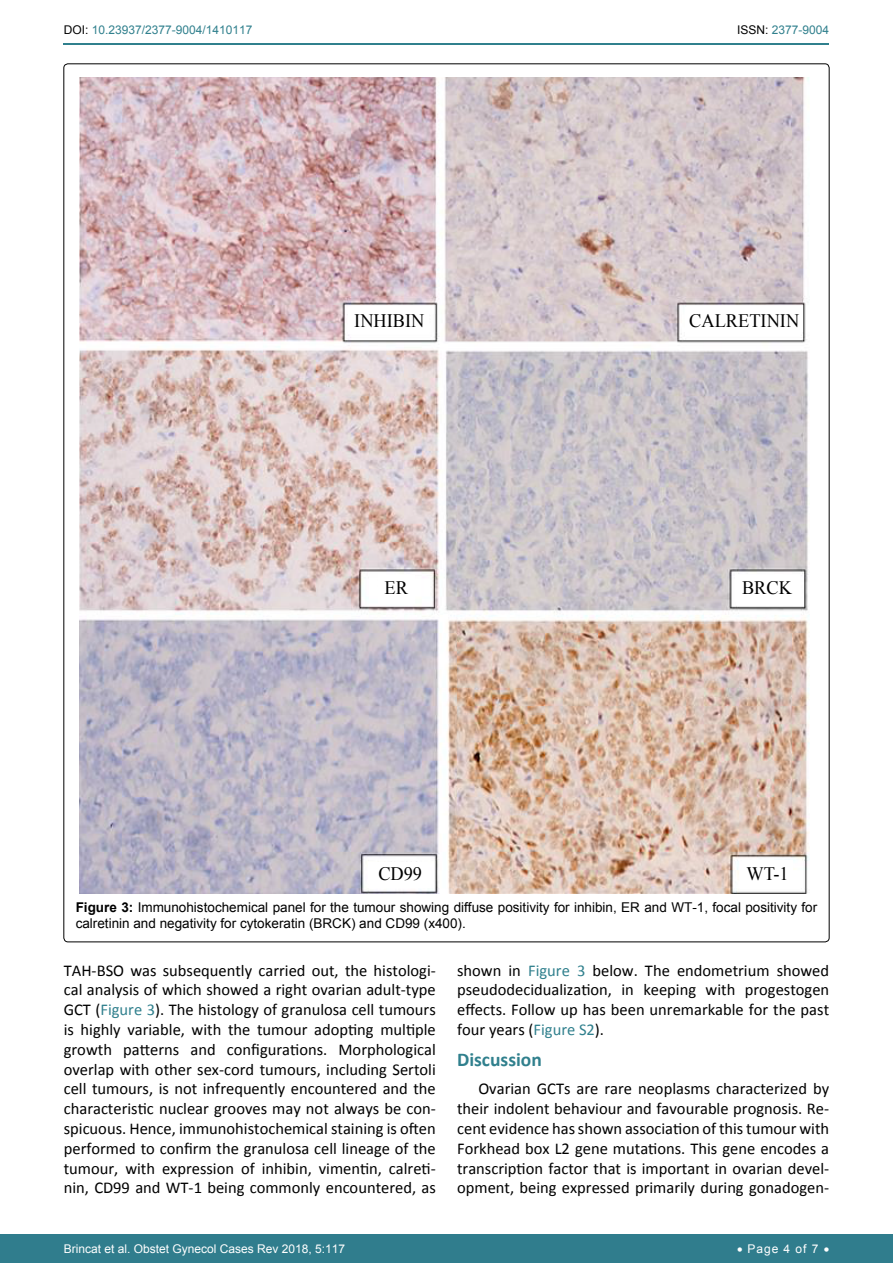
<style>
.page{position:relative;width:893px;height:1263px;background:#fff}
.page>*{position:absolute;margin:0;border:0;box-sizing:border-box;transform-origin:0 0}
.t1{font:700 19.5px "Calibri";color:#30808d}
.t2{font:19.05px "Times New Roman";color:#000}
.t3{font:16.5px/19.8px "Calibri";color:#000;text-align:justify}
.t4{font:13.5px/16.2px "Arial";color:#000}
.t5{font:12px "Arial";color:#fff}
.t6{font:12px "Arial";color:#30808d}
.s1{color:#000}
.s2{font-weight:700}
.s3{color:#30808d}
</style>
<div class="page">
<hr style="left:64px;top:43px;width:765px;height:2px;background:#30808d">
<div style="left:0;top:1234px;width:893px;height:29px;background:#307d8d"></div>
<img style="left:80px;top:78px;width:730px;height:816px">
<div style="left:348px;top:308px;width:80px;height:26px;background:#fff"></div>
<div style="left:685px;top:308px;width:114px;height:28px;background:#fff"></div>
<div style="left:735px;top:576px;width:64px;height:26px;background:#fff"></div>
<div style="left:378px;top:576px;width:36px;height:28px;background:#fff"></div>
<div style="left:369px;top:863px;width:59px;height:21px;background:#fff"></div>
<div style="left:742px;top:860px;width:50px;height:29px;background:#fff"></div>
<p class="t6" style="left:64px;top:22px;width:190px"><span class="s1">DOI:</span> 10.23937/2377-9004/1410117</p>
<p class="t6" style="left:737px;top:22px;width:94px"><span class="s1">ISSN:</span> 2377-9004</p>
<p class="t2" style="left:354px;top:308px;width:72px">INHIBIN</p>
<p class="t2" style="left:689px;top:308px;width:111px">CALRETININ</p>
<p class="t2" style="left:385px;top:575px;width:25px">ER</p>
<p class="t2" style="left:742px;top:575px;width:51px">BRCK</p>
<p class="t2" style="left:378px;top:861px;width:45px">CD99</p>
<p class="t2" style="left:747px;top:861px;width:44px">WT-1</p>
<p class="t4" style="left:76px;top:899px;width:743px"><span class="s2">Figure 3:</span> Immunohistochemical panel for the tumour showing diffuse positivity for inhibin, ER and WT-1, focal positivity for calretinin and negativity for cytokeratin (BRCK) and CD99 (x400).</p>
<p class="t3" style="left:64px;top:960px;width:374px">TAH-BSO was subsequently carried out, the histologi&shy;cal analysis of which showed a right ovarian adult-type GCT (<span class="s3">Figure 3</span>). The histology of granulosa cell tumours is highly variable, with the tumour adopting multiple growth patterns and configurations. Morphological overlap with other sex-cord tumours, including Sertoli cell tumours, is not infrequently encountered and the characteristic nuclear grooves may not always be con&shy;spicuous. Hence, immunohistochemical staining is often performed to confirm the granulosa cell lineage of the tumour, with expression of inhibin, vimentin, calreti&shy;nin, CD99 and WT-1 being commonly encountered, as</p>
<p class="t3" style="left:457px;top:960px;width:374px">shown in <span class="s3">Figure 3</span> below. The endometrium showed pseudodecidualization, in keeping with progestogen effects. Follow up has been unremarkable for the past four years (<span class="s3">Figure S2</span>).</p>
<p class="t1" style="left:457px;top:1047px;width:86px">Discussion</p>
<p class="t3" style="left:457px;top:1079px;width:374px;text-indent:21px">Ovarian GCTs are rare neoplasms characterized by their indolent behaviour and favourable prognosis. Re&shy;cent evidence has shown association of this tumour with Forkhead box L2 gene mutations. This gene encodes a transcription factor that is important in ovarian devel&shy;opment, being expressed primarily during gonadogen-</p>
<p class="t5" style="left:64px;top:1241px;width:283px">Brincat et al. Obstet Gynecol Cases Rev 2018, 5:117</p>
<p class="t5" style="left:737px;top:1241px;width:94px">• Page 4 of 7 •</p>
</div>
